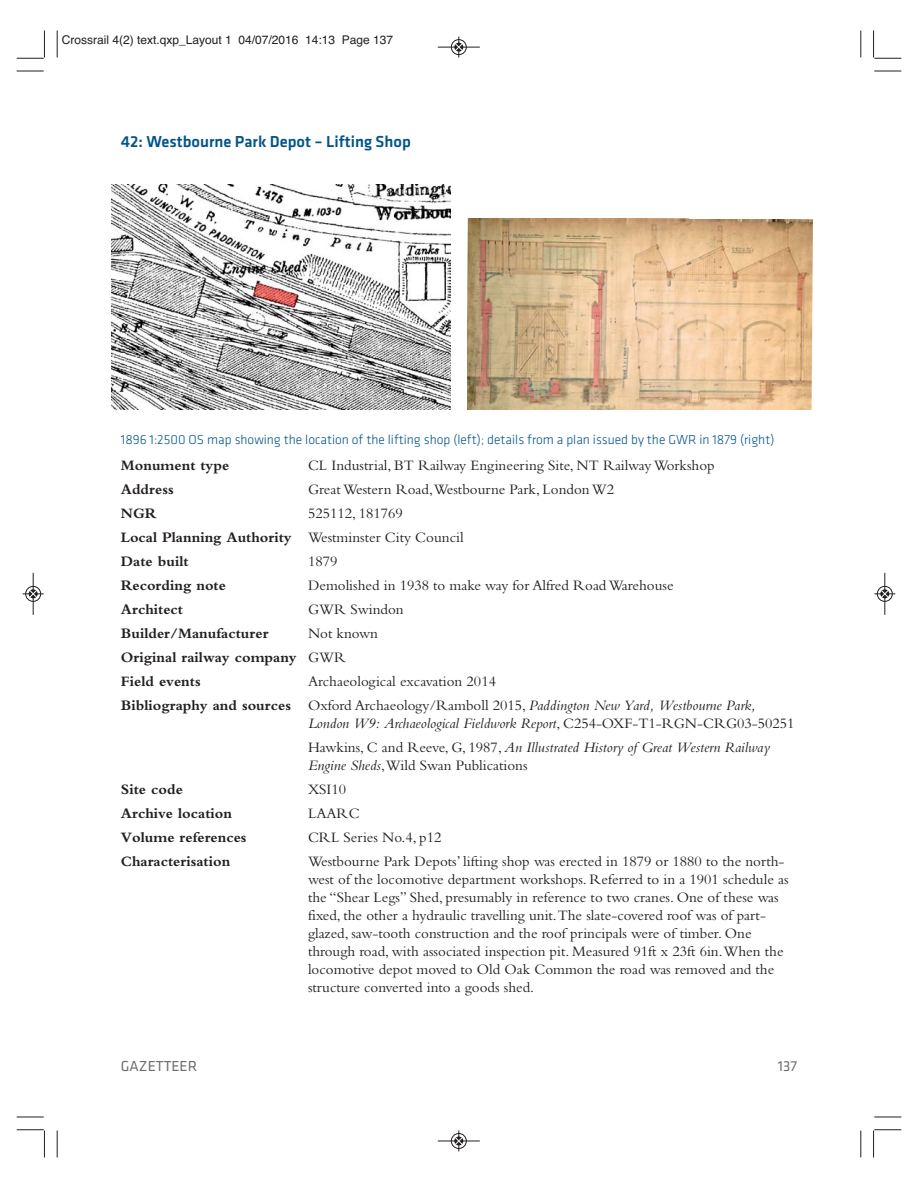
<style>
.page{position:relative;width:918px;height:1188px;background:#fff}
.page>*{position:absolute;margin:0;border:0;box-sizing:border-box;transform-origin:0 0}
.t1{font:500 16.5px "Klavika";color:#00548a}
.t2{font:15px/18px "Bembo";color:#231f20}
.t3{font:700 15px/24px "Bembo";color:#231f20}
.t4{font:italic 15px/24px "Bembo";color:#231f20}
.t5{font:15px "Klavika";color:#6d6e70}
.t6{font:15px "Klavika";color:#6f7073}
.t7{font:300 13.5px "Klavika";color:#00548a}
.t8{font:12px "Helvetica";color:#231f20}
.s1{font-weight:700}
.s2{font-weight:400}
.s3{font-style:italic}
.s4{font-style:normal}
</style>
<div class="page">
<img style="left:112px;top:185px;width:338px;height:225px">
<img style="left:467px;top:218px;width:345px;height:192px">
<svg style="left:57px;top:31px;width:1px;height:27px"></svg>
<svg style="left:17px;top:71px;width:27px;height:1px"></svg>
<svg style="left:860px;top:31px;width:2px;height:27px"></svg>
<svg style="left:874px;top:71px;width:27px;height:1px"></svg>
<svg style="left:57px;top:1130px;width:1px;height:27px"></svg>
<svg style="left:17px;top:1117px;width:27px;height:1px"></svg>
<svg style="left:860px;top:1130px;width:2px;height:27px"></svg>
<svg style="left:874px;top:1117px;width:27px;height:1px"></svg>
<svg style="left:17px;top:31px;width:28px;height:28px"></svg>
<svg style="left:873px;top:31px;width:28px;height:28px"></svg>
<svg style="left:17px;top:1129px;width:28px;height:28px"></svg>
<svg style="left:873px;top:1129px;width:28px;height:28px"></svg>
<hr style="left:438px;top:47px;width:42px;height:1px;background:#231f20">
<div style="left:451px;top:39px;width:16px;height:16px;border:1px solid #231f20;border-radius:50%"></div>
<svg style="left:455px;top:37px;width:8px;height:21px"></svg>
<hr style="left:438px;top:1141px;width:42px;height:1px;background:#231f20">
<div style="left:451px;top:1133px;width:16px;height:16px;border:1px solid #231f20;border-radius:50%"></div>
<svg style="left:455px;top:1130px;width:8px;height:21px"></svg>
<div style="left:25px;top:586px;width:16px;height:16px;border:1px solid #fff;border-radius:50%"></div>
<hr style="left:33px;top:573px;width:1px;height:42px;background:#231f20">
<div style="left:26px;top:586px;width:15px;height:16px;border:1px solid #231f20;border-radius:50%"></div>
<svg style="left:23px;top:590px;width:21px;height:8px"></svg>
<hr style="left:885px;top:573px;width:1px;height:42px;background:#231f20">
<div style="left:877px;top:586px;width:16px;height:16px;border:1px solid #231f20;border-radius:50%"></div>
<svg style="left:874px;top:590px;width:21px;height:8px"></svg>
<p class="t8" style="left:62px;top:35px;width:333px">Crossrail 4(2) text.qxp_Layout 1 04/07/2016 14:13 Page 137</p>
<p class="t1" style="left:121px;top:135px;width:291px">42: Westbourne Park Depot – Lifting Shop</p>
<p class="t7" style="left:121px;top:435px;width:655px">1896 1:2500 OS map showing the location of the lifting shop (left); details from a plan issued by the GWR in 1879 (right)</p>
<p class="t3" style="left:121px;top:454px;width:110px">Monument type</p>
<p class="t2" style="left:308px;top:457px;width:408px">CL Industrial, BT Railway Engineering Site, NT Railway Workshop</p>
<p class="t3" style="left:121px;top:478px;width:54px">Address</p>
<p class="t2" style="left:308px;top:481px;width:308px">Great Western Road,Westbourne Park, London W2</p>
<p class="t3" style="left:121px;top:502px;width:37px">NGR</p>
<p class="t2" style="left:121px;top:502px;width:344px;line-height:24px;text-indent:187px">525112, 181769<br><span class="s1">Local Planning Authority</span> Westminster City Council<br><span class="s1">Date built</span></p>
<p class="t2" style="left:308px;top:553px;width:31px">1879</p>
<p class="t3" style="left:121px;top:574px;width:107px">Recording note</p>
<p class="t2" style="left:308px;top:577px;width:367px">Demolished in 1938 to make way for Alfred Road Warehouse</p>
<p class="t3" style="left:121px;top:598px;width:64px">Architect</p>
<p class="t2" style="left:308px;top:601px;width:97px">GWR Swindon</p>
<p class="t3" style="left:121px;top:622px;width:149px">Builder/Manufacturer</p>
<p class="t3" style="left:121px;top:622px;width:259px;text-indent:187px"><span class="s2">Not known<br></span>Original railway company <span class="s2">GWR<br></span>Field events</p>
<p class="t2" style="left:121px;top:670px;width:636px;line-height:24px;text-indent:187px">Archaeological excavation 2014<br><span class="s1">Bibliography and sources</span> Oxford Archaeology/Ramboll 2015, <span class="s3">Paddington New Yard, Westbourne Park,</span></p>
<p class="t4" style="left:308px;top:712px;width:488px">London W9: Archaeological Fieldwork Report<span class="s4">, C254-OXF-T1-RGN-CRG03-50251<br>Hawkins, C and Reeve, G, 1987,</span> An Illustrated History of Great Western Railway</p>
<p class="t2" style="left:308px;top:757px;width:221px"><span class="s3">Engine Sheds</span>,Wild Swan Publications</p>
<p class="t3" style="left:121px;top:778px;width:63px">Site code</p>
<p class="t2" style="left:308px;top:781px;width:40px">XSI10</p>
<p class="t3" style="left:121px;top:802px;width:113px">Archive location</p>
<p class="t2" style="left:308px;top:805px;width:53px">LAARC</p>
<p class="t3" style="left:121px;top:826px;width:127px">Volume references</p>
<p class="t2" style="left:308px;top:829px;width:135px">CRL Series No.4, p12</p>
<p class="t3" style="left:121px;top:850px;width:111px">Characterisation</p>
<p class="t2" style="left:308px;top:853px;width:482px">Westbourne Park Depots’ lifting shop was erected in 1879 or 1880 to the north&shy;west of the locomotive department workshops. Referred to in a 1901 schedule as the “Shear Legs” Shed, presumably in reference to two cranes. One of these was fixed, the other a hydraulic travelling unit.The slate-covered roof was of part&shy;glazed, saw-tooth construction and the roof principals were of timber. One through road, with associated inspection pit. Measured 91ft x 23ft 6in.When the locomotive depot moved to Old Oak Common the road was removed and the structure converted into a goods shed.</p>
<p class="t5" style="left:121px;top:1060px;width:78px">GAZETTEER</p>
<p class="t6" style="left:778px;top:1060px;width:21px">137</p>
</div>
